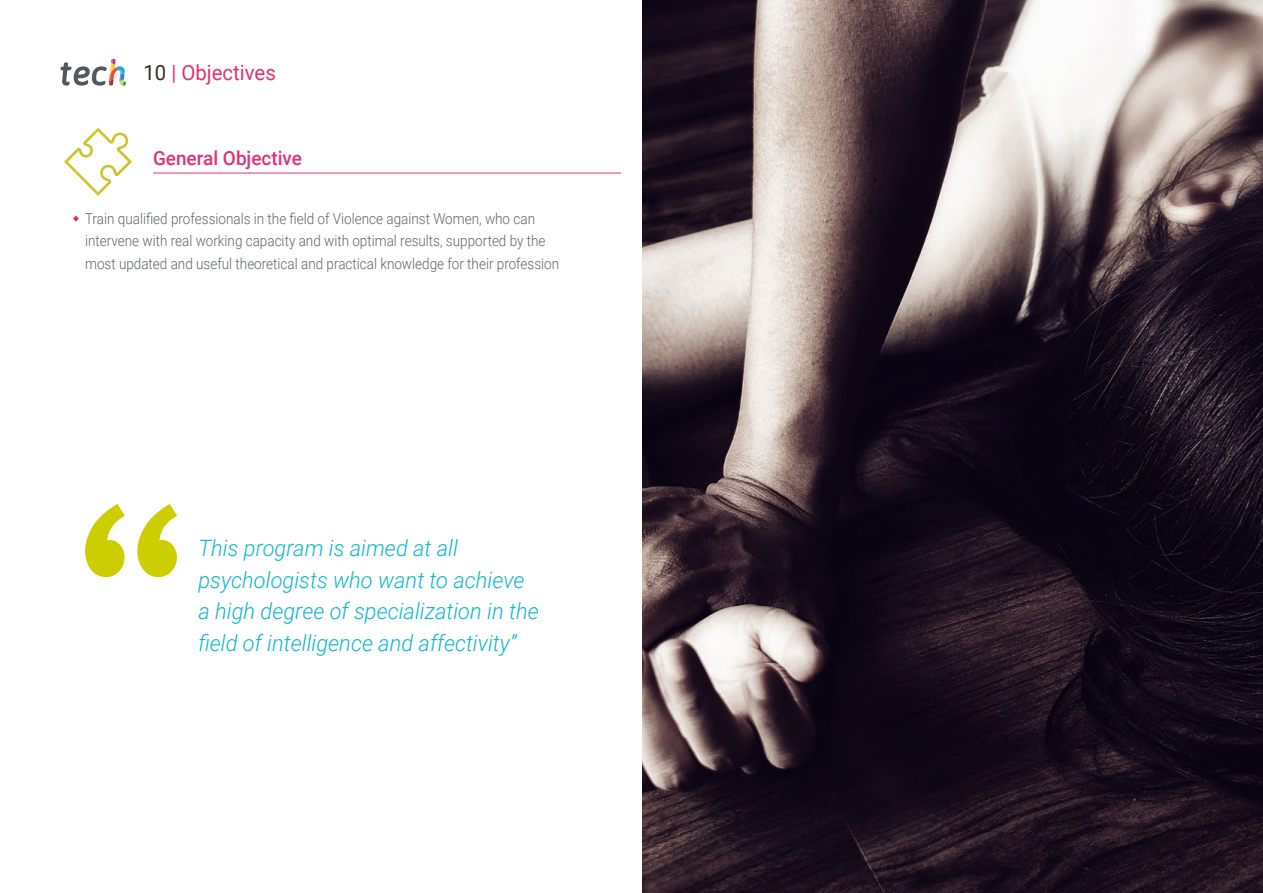
<style>
.page{position:relative;width:1263px;height:893px;background:#fff}
.page>*{position:absolute;margin:0;border:0;box-sizing:border-box;transform-origin:0 0}
.t1{font:italic 300 22.5px/31.5px "Roboto";color:#0fb6cf}
.t2{font:21px "Roboto";color:#df3174}
.t3{font:500 19.5px "Roboto";color:#df3174}
.t4{font:300 15px/22.5px "Roboto";color:#61646a;scale:.9 1}
.s1{color:#312e20}
</style>
<div class="page">
<hr style="left:153px;top:173px;width:468px;height:1px;background:#df3174">
<svg style="left:64px;top:128px;width:68px;height:68px"></svg>
<svg style="left:61px;top:59px;width:65px;height:27px"></svg>
<img style="left:642px;top:0;width:621px;height:893px">
<svg style="left:85px;top:504px;width:92px;height:73px"></svg>
<h2 class="t2" style="left:144px;top:57px;width:134px"><span class="s1">10</span> | Objectives</h2>
<h3 class="t3" style="left:153px;top:144px;width:150px">General Objective</h3>
<p class="t4" style="left:85px;top:207px;width:528px">Train qualified professionals in the field of Violence against Women, who can intervene with real working capacity and with optimal results, supported by the most updated and useful theoretical and practical knowledge for their profession</p>
<h1 class="t1" style="left:198px;top:532px;width:342px">This program is aimed at all psychologists who want to achieve a high degree of specialization in the field of intelligence and affectivity”</h1>
</div>
